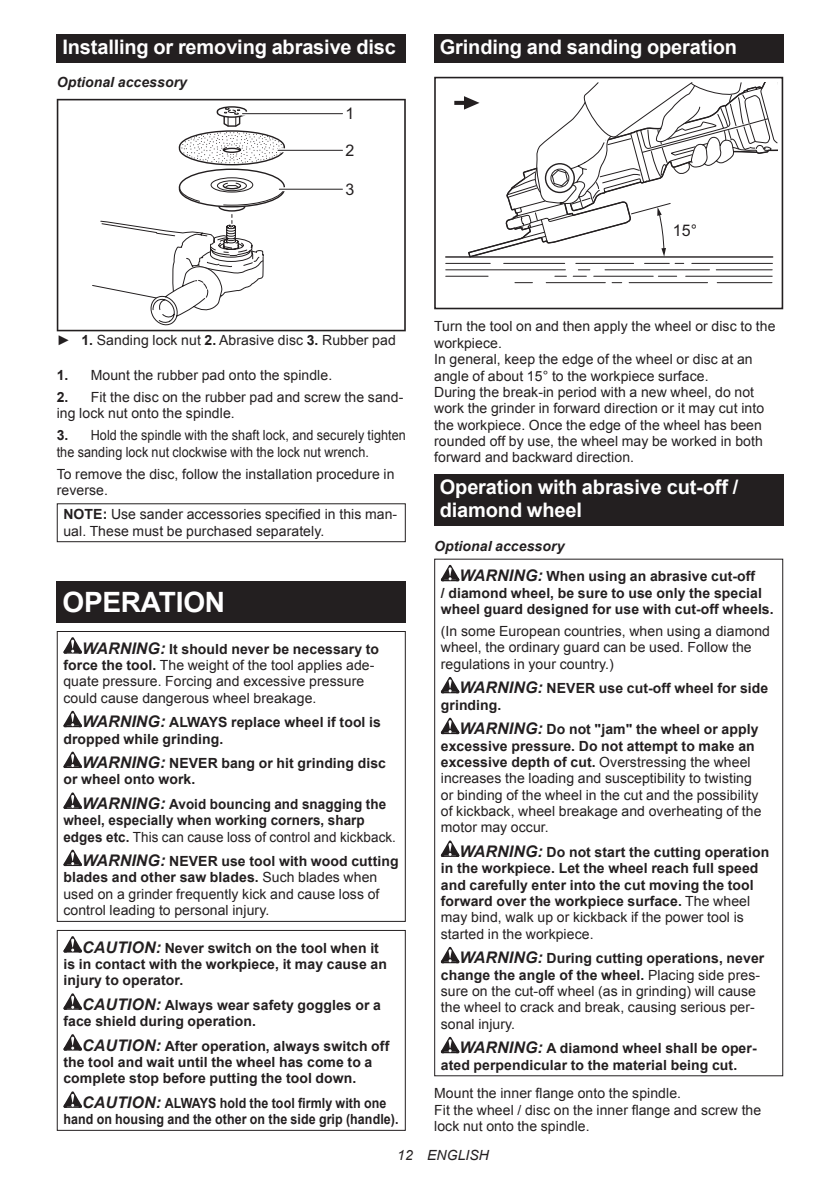
<style>
.page{position:relative;width:840px;height:1191px;background:#fff}
.page>*{position:absolute;margin:0;border:0;box-sizing:border-box;transform-origin:0 0}
.t1{font:700 28px "Arial";letter-spacing:-.01em;color:#fff}
.t2{font:700 20px/23.4px "Arial";letter-spacing:-.01em;color:#fff}
.t3{font:16px "Arial";color:#231f20}
.t4{font:14px/16.4px "Arial";letter-spacing:.005em;color:#231f20}
.t5{font:700 14px/16.4px "Arial";letter-spacing:.005em;color:#231f20}
.t6{font:700 14px/16.4px "Arial";letter-spacing:.005em;color:#231f20;scale:.96 1}
.t7{font:14px/16.4px "Arial";letter-spacing:.005em;color:#231f20;scale:.9 1}
.t8{font:700 14px/16.4px "Arial";letter-spacing:.005em;color:#231f20;text-align:center;scale:.89 1}
.t9{font:italic 700 14px "Arial";letter-spacing:.005em;color:#231f20}
.t10{font:italic 14px "Arial";letter-spacing:.005em;color:#231f20}
.s1{font-weight:700}
.s2{font-weight:700;font-style:italic;font-size:16px}
.s3{font-style:italic;font-size:16px}
.s4{font-weight:400}
.s5{font-style:italic}
</style>
<div class="page">
<div style="left:57px;top:34px;width:348px;height:29px;background:#231f20"></div>
<div style="left:57px;top:303px;width:74px;height:29px;background:#adacac"></div>
<svg style="left:57px;top:99px;width:348px;height:232px"></svg>
<div style="left:57px;top:503px;width:348px;height:39px;border:1px solid #231f20"></div>
<div style="left:57px;top:582px;width:348px;height:41px;background:#231f20"></div>
<svg style="left:63px;top:637px;width:19px;height:16px"></svg>
<svg style="left:63px;top:711px;width:19px;height:16px"></svg>
<svg style="left:63px;top:751px;width:19px;height:17px"></svg>
<svg style="left:63px;top:792px;width:19px;height:17px"></svg>
<svg style="left:63px;top:849px;width:19px;height:17px"></svg>
<div style="left:57px;top:631px;width:348px;height:291px;border:1px solid #231f20"></div>
<svg style="left:63px;top:936px;width:19px;height:16px"></svg>
<svg style="left:63px;top:993px;width:19px;height:16px"></svg>
<svg style="left:63px;top:1034px;width:19px;height:16px"></svg>
<svg style="left:63px;top:1091px;width:19px;height:16px"></svg>
<div style="left:57px;top:930px;width:348px;height:200px;border:1px solid #231f20"></div>
<div style="left:434px;top:34px;width:348px;height:29px;background:#231f20"></div>
<hr style="left:445px;top:256px;width:327px;height:2px;background:#231f20">
<hr style="left:691px;top:263px;width:81px;height:1px;background:#231f20">
<svg style="left:644px;top:263px;width:39px;height:1px"></svg>
<hr style="left:575px;top:263px;width:58px;height:1px;background:#231f20">
<hr style="left:503px;top:263px;width:61px;height:1px;background:#231f20">
<hr style="left:445px;top:263px;width:45px;height:1px;background:#231f20">
<hr style="left:715px;top:269px;width:56px;height:1px;background:#231f20">
<hr style="left:604px;top:269px;width:105px;height:1px;background:#231f20">
<hr style="left:685px;top:276px;width:86px;height:1px;background:#231f20">
<svg style="left:658px;top:276px;width:18px;height:1px"></svg>
<hr style="left:593px;top:276px;width:60px;height:1px;background:#231f20">
<svg style="left:573px;top:276px;width:13px;height:1px"></svg>
<svg style="left:554px;top:276px;width:12px;height:1px"></svg>
<hr style="left:716px;top:282px;width:55px;height:1px;background:#231f20">
<hr style="left:628px;top:282px;width:79px;height:1px;background:#231f20">
<hr style="left:445px;top:269px;width:120px;height:1px;background:#231f20">
<hr style="left:445px;top:276px;width:43px;height:1px;background:#231f20">
<hr style="left:546px;top:282px;width:59px;height:1px;background:#231f20">
<svg style="left:514px;top:282px;width:18px;height:1px"></svg>
<div style="left:434px;top:77px;width:348px;height:232px;border:2px solid #231f20"></div>
<svg style="left:450px;top:82px;width:327px;height:175px"></svg>
<div style="left:434px;top:474px;width:348px;height:52px;background:#231f20"></div>
<svg style="left:440px;top:565px;width:19px;height:16px"></svg>
<svg style="left:440px;top:677px;width:19px;height:16px"></svg>
<svg style="left:440px;top:717px;width:19px;height:17px"></svg>
<svg style="left:440px;top:840px;width:19px;height:17px"></svg>
<svg style="left:440px;top:947px;width:19px;height:16px"></svg>
<svg style="left:440px;top:1036px;width:19px;height:17px"></svg>
<h2 class="t2" style="left:62px;top:36px;width:335px">Installing or removing abrasive disc</h2>
<p class="t9" style="left:57px;top:73px;width:132px">Optional accessory</p>
<p class="t3" style="left:345px;top:103px;width:10px">1</p>
<p class="t3" style="left:345px;top:140px;width:10px">2</p>
<p class="t3" style="left:345px;top:178px;width:10px">3</p>
<h2 class="t2" style="left:439px;top:36px;width:298px">Grinding and sanding operation</h2>
<p class="t3" style="left:672px;top:220px;width:26px">15°</p>
<p class="t4" style="left:57px;top:332px;width:340px">► <span class="s1">1.</span> Sanding lock nut <span class="s1">2.</span> Abrasive disc <span class="s1">3.</span> Rubber pad</p>
<p class="t4" style="left:57px;top:367px;width:277px"><span class="s1">1.</span> Mount the rubber pad onto the spindle.</p>
<p class="t4" style="left:57px;top:389px;width:348px"><span class="s1">2.</span> Fit the disc on the rubber pad and screw the sand&shy;ing lock nut onto the spindle.</p>
<p class="t7" style="left:57px;top:427px;width:389px"><span class="s1">3.</span> Hold the spindle with the shaft lock, and securely tighten the sanding lock nut clockwise with the lock nut wrench.</p>
<p class="t4" style="left:57px;top:466px;width:339px">To remove the disc, follow the installation procedure in reverse.</p>
<p class="t4" style="left:63px;top:506px;width:335px"><span class="s1">NOTE:</span> Use sander accessories specified in this man&shy;ual. These must be purchased separately.</p>
<h1 class="t1" style="left:62px;top:583px;width:164px">OPERATION</h1>
<p class="t4" style="left:63px;top:640px;width:317px;text-indent:19px"><span class="s2">WARNING:</span> <span class="s1">It should never be necessary to force the tool.</span> The weight of the tool applies ade&shy;quate pressure. Forcing and excessive pressure could cause dangerous wheel breakage.</p>
<p class="t5" style="left:63px;top:714px;width:319px;text-indent:19px"><span class="s3">WARNING:</span> ALWAYS replace wheel if tool is dropped while grinding.</p>
<p class="t5" style="left:63px;top:755px;width:324px;text-indent:19px"><span class="s3">WARNING:</span> NEVER bang or hit grinding disc or wheel onto work.</p>
<p class="t6" style="left:63px;top:796px;width:348px;text-indent:19px"><span class="s3">WARNING:</span> Avoid bouncing and snagging the wheel, especially when working corners, sharp edges etc. <span class="s4">This can cause loss of control and kickback.</span></p>
<p class="t4" style="left:63px;top:853px;width:336px;text-indent:19px"><span class="s2">WARNING:</span> <span class="s1">NEVER use tool with wood cutting blades and other saw blades.</span> Such blades when used on a grinder frequently kick and cause loss of control leading to personal injury.</p>
<p class="t5" style="left:63px;top:939px;width:325px;text-indent:19px"><span class="s3">CAUTION:</span> Never switch on the tool when it is in contact with the workpiece, it may cause an injury to operator.</p>
<p class="t5" style="left:63px;top:997px;width:319px;text-indent:19px"><span class="s3">CAUTION:</span> Always wear safety goggles or a face shield during operation.</p>
<p class="t5" style="left:63px;top:1037px;width:327px;text-indent:19px"><span class="s3">CAUTION:</span> After operation, always switch off the tool and wait until the wheel has come to a complete stop before putting the tool down.</p>
<p class="t8" style="left:63px;top:1095px;width:378px"><span class="s3">CAUTION:</span> ALWAYS hold the tool firmly with one hand on housing and the other on the side grip (handle).</p>
<p class="t4" style="left:434px;top:318px;width:342px">Turn the tool on and then apply the wheel or disc to the workpiece.<br>In general, keep the edge of the wheel or disc at an angle of about 15° to the workpiece surface.<br>During the break-in period with a new wheel, do not work the grinder in forward direction or it may cut into the workpiece. Once the edge of the wheel has been rounded off by use, the wheel may be worked in both forward and backward direction.</p>
<h2 class="t2" style="left:439px;top:475px;width:300px">Operation with abrasive cut-off / diamond wheel</h2>
<p class="t5" style="left:459px;top:531px;width:297px;line-height:30.6px;text-indent:-25px"><span class="s5">Optional accessory<br></span><span class="s3">WARNING:</span> When using an abrasive cut-off</p>
<p class="t5" style="left:440px;top:585px;width:334px">/ diamond wheel, be sure to use only the special wheel guard designed for use with cut-off wheels.</p>
<p class="t4" style="left:440px;top:623px;width:330px">(In some European countries, when using a diamond wheel, the ordinary guard can be used. Follow the regulations in your country.)</p>
<p class="t5" style="left:440px;top:680px;width:329px;text-indent:19px"><span class="s3">WARNING:</span> NEVER use cut-off wheel for side grinding.</p>
<p class="t4" style="left:440px;top:721px;width:322px;text-indent:19px"><span class="s2">WARNING:</span> <span class="s1">Do not "jam" the wheel or apply excessive pressure. Do not attempt to make an excessive depth of cut.</span> Overstressing the wheel increases the loading and susceptibility to twisting or binding of the wheel in the cut and the possibility of kickback, wheel breakage and overheating of the motor may occur.</p>
<p class="t5" style="left:440px;top:844px;width:329px;text-indent:19px"><span class="s3">WARNING:</span> Do not start the cutting operation in the workpiece. Let the wheel reach full speed and carefully enter into the cut moving the tool forward over the workpiece surface. <span class="s4">The wheel may bind, walk up or kickback if the power tool is started in the workpiece.</span></p>
<p class="t4" style="left:440px;top:950px;width:325px;text-indent:19px"><span class="s2">WARNING:</span> <span class="s1">During cutting operations, never change the angle of the wheel.</span> Placing side pres&shy;sure on the cut-off wheel (as in grinding) will cause the wheel to crack and break, causing serious per&shy;sonal injury.</p>
<p class="t5" style="left:440px;top:1040px;width:317px;text-indent:19px"><span class="s3">WARNING:</span> A diamond wheel shall be oper&shy;ated perpendicular to the material being cut.</p>
<p class="t4" style="left:434px;top:1085px;width:328px">Mount the inner flange onto the spindle.<br>Fit the wheel / disc on the inner flange and screw the lock nut onto the spindle.</p>
<p class="t10" style="left:397px;top:1146px;width:93px">12 ENGLISH</p>
</div>
